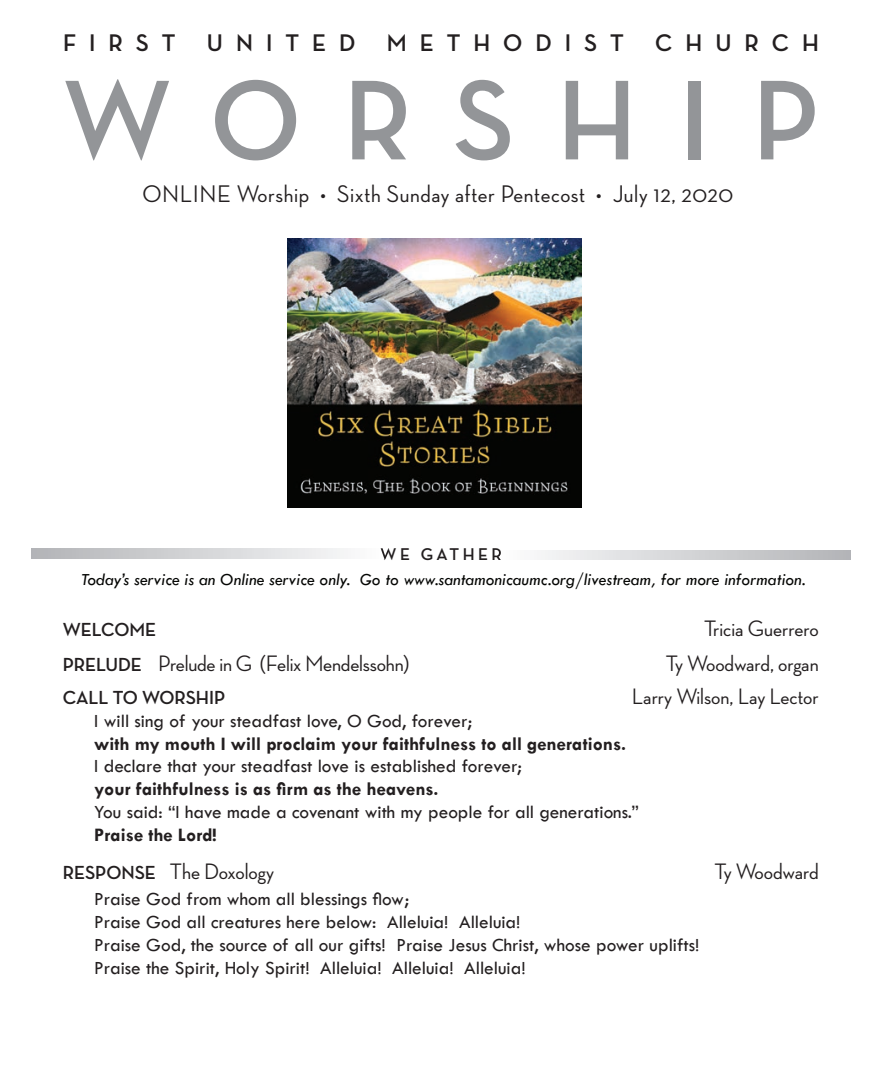
<style>
.page{position:relative;width:882px;height:1071px;background:#fff}
.page>*{position:absolute;margin:0;border:0;box-sizing:border-box;transform-origin:0 0}
.t1{font:700 115.5px "Neutra Disp";letter-spacing:.37em;color:#939598}
.t2{font:500 24.5px "Neutra Disp";letter-spacing:.025em;color:#231f20}
.t3{font:700 24.5px "Neutra Disp";color:#231f20}
.t4{font:500 22.75px "Neutra Disp";letter-spacing:-.01em;color:#231f20}
.t5{font:19.25px/22.8px "Tw Cen";color:#231f20}
.t6{font:700 19.25px "Tw Cen";color:#231f20}
.t7{font:700 19.25px "Neutra Disp";color:#231f20}
.t8{font:italic 17.5px "Tw Cen";color:#040503}
.t9{font:700 17.32px "Neutra Disp";letter-spacing:.2em;color:#231f20}
.s1{font-weight:700;font-size:19.25px}
</style>
<div class="page">
<svg style="left:32px;top:549px;width:312px;height:9px;background:#d2d3d5"></svg>
<svg style="left:381px;top:549px;width:6px;height:9px"></svg>
<svg style="left:541px;top:550px;width:309px;height:10px;background:#d2d3d5"></svg>
<svg style="left:497px;top:550px;width:4px;height:10px"></svg>
<img style="left:288px;top:239px;width:294px;height:268px">
<p class="t3" style="left:63px;top:29px;width:114px">F I R S T</p>
<p class="t3" style="left:207px;top:29px;width:150px">U N I T E D</p>
<p class="t3" style="left:387px;top:29px;width:239px">M E T H O D I S T</p>
<p class="t3" style="left:655px;top:29px;width:165px">C H U R C H</p>
<h1 class="t1" style="left:63px;top:56px;width:758px">WORSHIP</h1>
<p class="t2" style="left:142px;top:180px;width:592px">ONLINE Worship • Sixth Sunday after Pentecost • July 12, 2020</p>
<p class="t9" style="left:380px;top:545px;width:123px">WE GATHER</p>
<p class="t8" style="left:81px;top:569px;width:726px">Today’s service is an Online service only. Go to www.santamonicaumc.org/livestream, for more information.</p>
<p class="t7" style="left:63px;top:619px;width:95px">WELCOME</p>
<p class="t4" style="left:704px;top:616px;width:116px">Tricia Guerrero</p>
<p class="t4" style="left:63px;top:651px;width:348px"><span class="s1">PRELUDE</span> Prelude in G (Felix Mendelssohn)</p>
<p class="t4" style="left:666px;top:651px;width:154px">Ty Woodward, organ</p>
<p class="t7" style="left:63px;top:687px;width:164px">CALL TO WORSHIP</p>
<p class="t4" style="left:632px;top:684px;width:188px">Larry Wilson, Lay Lector</p>
<p class="t5" style="left:94px;top:709px;width:380px">I will sing of your steadfast love, O God, forever;</p>
<p class="t6" style="left:94px;top:732px;width:533px">with my mouth I will proclaim your faithfulness to all generations.</p>
<p class="t5" style="left:94px;top:755px;width:429px">I declare that your steadfast love is established forever;</p>
<p class="t6" style="left:94px;top:777px;width:346px">your faithfulness is as firm as the heavens.</p>
<p class="t5" style="left:94px;top:800px;width:546px">You said: “I have made a covenant with my people for all generations.”</p>
<p class="t6" style="left:94px;top:823px;width:124px">Praise the Lord!</p>
<p class="t4" style="left:63px;top:859px;width:213px"><span class="s1">RESPONSE</span> The Doxology</p>
<p class="t4" style="left:714px;top:859px;width:106px">Ty Woodward</p>
<p class="t5" style="left:94px;top:888px;width:607px">Praise God from whom all blessings flow;<br>Praise God all creatures here below: Alleluia! Alleluia!<br>Praise God, the source of all our gifts! Praise Jesus Christ, whose power uplifts!<br>Praise the Spirit, Holy Spirit! Alleluia! Alleluia! Alleluia!</p>
</div>
